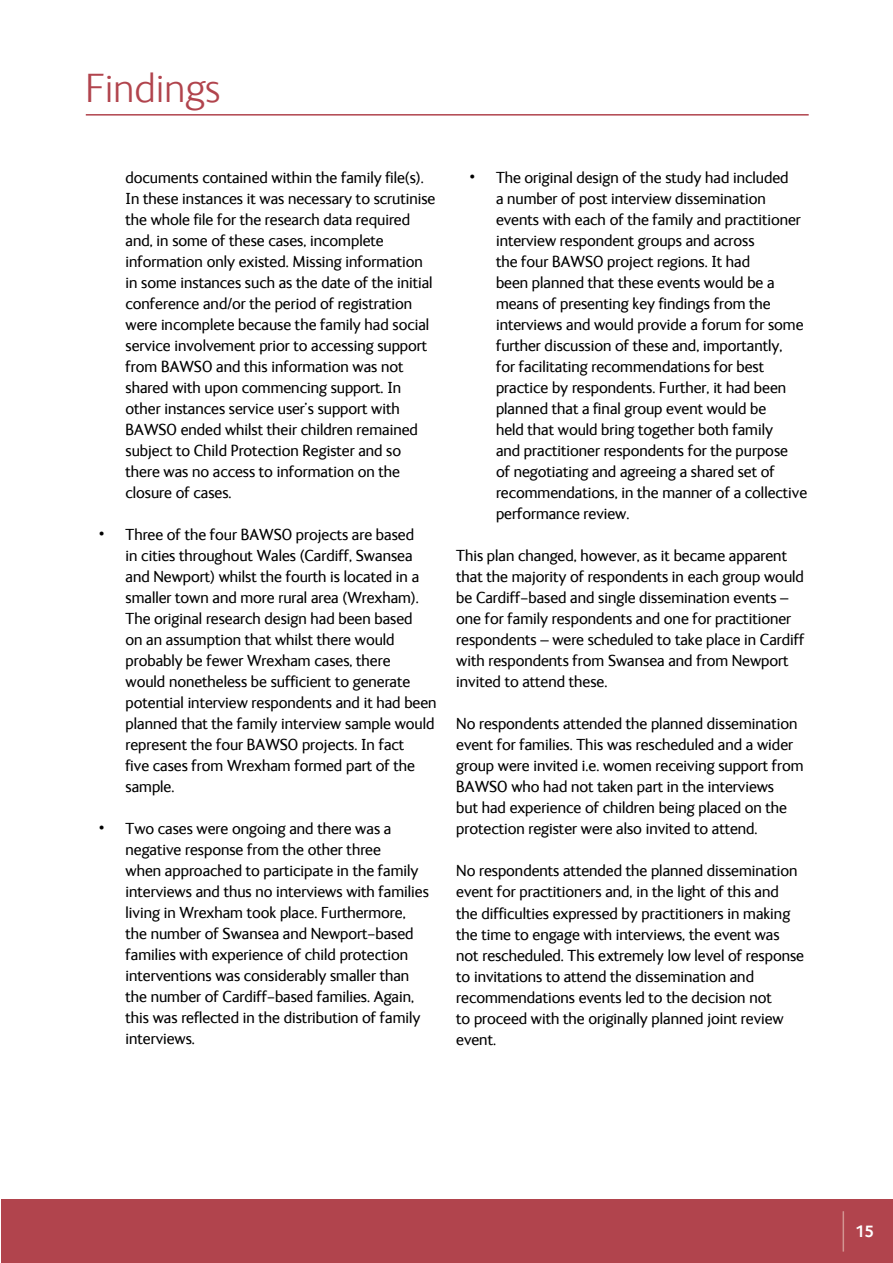
<style>
.page{position:relative;width:893px;height:1263px;background:#fff}
.page>*{position:absolute;margin:0;border:0;box-sizing:border-box;transform-origin:0 0}
.t1{font:300 42px "FS Ingrid";color:#b1444d}
.t2{font:16.5px/21px "FS Ingrid";color:#000}
.t3{font:700 16.5px "FS Ingrid";color:#fff}
.s1{font-family:"Helvetica";font-size:18px}
</style>
<div class="page">
<div style="left:2px;top:1199px;width:891px;height:64px;background:#b1444d"></div>
<hr style="left:86px;top:114px;width:723px;height:2px;background:#b1444d">
<hr style="left:843px;top:1211px;width:1px;height:40px;background:#d39592">
<h1 class="t1" style="left:86px;top:67px;width:136px">Findings</h1>
<p class="t2" style="left:126px;top:168px;width:311px">documents contained within the family file(s).<br>In these instances it was necessary to scrutinise the whole file for the research data required and, in some of these cases, incomplete information only existed. Missing information in some instances such as the date of the initial conference and/or the period of registration were incomplete because the family had social service involvement prior to accessing support from BAWSO and this information was not shared with upon commencing support. In other instances service user’s support with BAWSO ended whilst their children remained subject to Child Protection Register and so there was no access to information on the closure of cases.</p>
<p class="t2" style="left:126px;top:525px;width:313px;text-indent:-27px"><span class="s1">•</span> Three of the four BAWSO projects are based<br>in cities throughout Wales (Cardiff, Swansea and Newport) whilst the fourth is located in a smaller town and more rural area (Wrexham).<br>The original research design had been based<br>on an assumption that whilst there would probably be fewer Wrexham cases, there<br>would nonetheless be sufficient to generate potential interview respondents and it had been planned that the family interview sample would represent the four BAWSO projects. In fact<br>five cases from Wrexham formed part of the sample.</p>
<p class="t2" style="left:126px;top:819px;width:305px;text-indent:-27px"><span class="s1">•</span> Two cases were ongoing and there was a negative response from the other three<br>when approached to participate in the family interviews and thus no interviews with families living in Wrexham took place. Furthermore, the number of Swansea and Newport-based families with experience of child protection interventions was considerably smaller than the number of Cardiff-based families. Again, this was reflected in the distribution of family interviews.</p>
<p class="t2" style="left:496px;top:168px;width:313px;text-indent:-27px"><span class="s1">•</span> The original design of the study had included<br>a number of post interview dissemination events with each of the family and practitioner interview respondent groups and across<br>the four BAWSO project regions. It had<br>been planned that these events would be a means of presenting key findings from the interviews and would provide a forum for some further discussion of these and, importantly,<br>for facilitating recommendations for best practice by respondents. Further, it had been planned that a final group event would be<br>held that would bring together both family<br>and practitioner respondents for the purpose<br>of negotiating and agreeing a shared set of recommendations, in the manner of a collective performance review.</p>
<p class="t2" style="left:456px;top:546px;width:350px">This plan changed, however, as it became apparent that the majority of respondents in each group would be Cardiff-based and single dissemination events – one for family respondents and one for practitioner respondents – were scheduled to take place in Cardiff with respondents from Swansea and from Newport invited to attend these.</p>
<p class="t2" style="left:456px;top:714px;width:349px">No respondents attended the planned dissemination event for families. This was rescheduled and a wider group were invited i.e. women receiving support from BAWSO who had not taken part in the interviews<br>but had experience of children being placed on the protection register were also invited to attend.</p>
<p class="t2" style="left:456px;top:861px;width:349px">No respondents attended the planned dissemination event for practitioners and, in the light of this and the difficulties expressed by practitioners in making the time to engage with interviews, the event was not rescheduled. This extremely low level of response to invitations to attend the dissemination and recommendations events led to the decision not<br>to proceed with the originally planned joint review event.</p>
<p class="t3" style="left:855px;top:1222px;width:20px">15</p>
</div>
